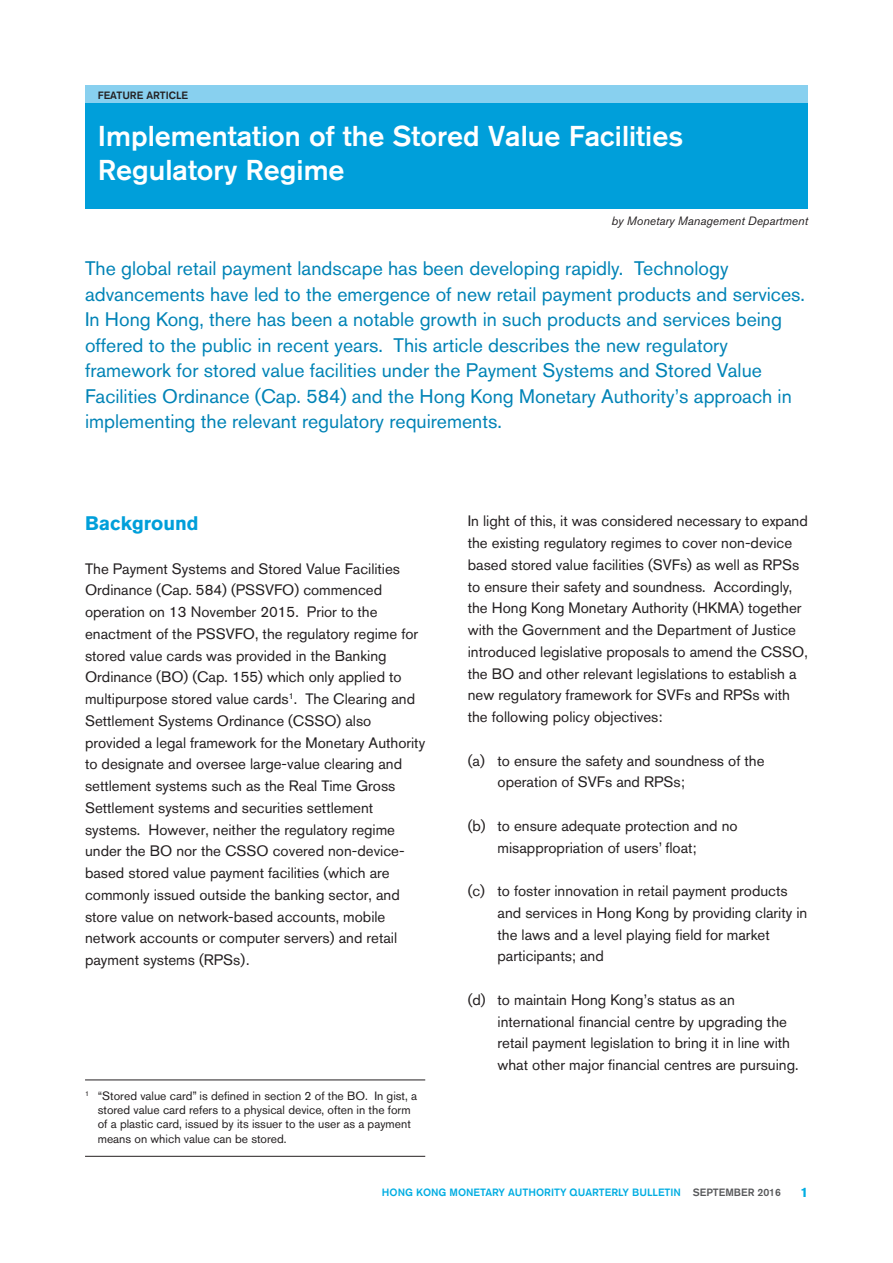
<style>
.page{position:relative;width:893px;height:1263px;background:#fff}
.page>*{position:absolute;margin:0;border:0;box-sizing:border-box;transform-origin:0 0}
.t1{font:500 28.5px/34.5px "Akzidenz Grotesk BQ";color:#fff}
.t2{font:19.5px/25.5px "Akzidenz Grotesk BQ";color:#0083b6}
.t3{font:700 19.5px "Akzidenz Grotesk BQ";color:#009fda}
.t4{font:15px/21.8px "Akzidenz Grotesk BQ";color:#231f20}
.t5{font:700 13.5px "Akzidenz Grotesk BQ";color:#00ade2}
.t6{font:12px/14.2px "Akzidenz Grotesk BQ";color:#231f20}
.t7{font:italic 12px "Akzidenz Grotesk BQ";color:#231f20}
.t8{font:500 10.5px "Akzidenz Grotesk BQ";color:#00ade2}
.t9{font:500 10.5px "Akzidenz Grotesk BQ";color:#231f20}
.t10{font:500 10.5px "Akzidenz Grotesk BQ";color:#57585a}
.s1{color:#00ade2}
</style>
<div class="page">
<div style="left:85px;top:85px;width:723px;height:123px;background:#009fda"></div>
<div style="left:85px;top:85px;width:723px;height:17px;background:#88d0ef"></div>
<hr style="left:85px;top:1156px;width:340px;height:1px;background:#231f20">
<hr style="left:85px;top:1079px;width:340px;height:1px;background:#231f20">
<p class="t9" style="left:98px;top:89px;width:92px">FEATURE ARTICLE</p>
<h1 class="t1" style="left:98px;top:118px;width:587px">Implementation of the Stored Value Facilities<br>Regulatory Regime</h1>
<p class="t7" style="left:611px;top:214px;width:198px">by Monetary Management Department</p>
<p class="t2" style="left:85px;top:255px;width:721px">The global retail payment landscape has been developing rapidly. Technology advancements have led to the emergence of new retail payment products and services.<br>In Hong Kong, there has been a notable growth in such products and services being offered to the public in recent years. This article describes the new regulatory framework for stored value facilities under the Payment Systems and Stored Value Facilities Ordinance (Cap. 584) and the Hong Kong Monetary Authority’s approach in implementing the relevant regulatory requirements.</p>
<h2 class="t3" style="left:85px;top:512px;width:115px">Background</h2>
<p class="t4" style="left:85px;top:557px;width:342px">The Payment Systems and Stored Value Facilities Ordinance (Cap. 584) (PSSVFO) commenced operation on 13 November 2015. Prior to the enactment of the PSSVFO, the regulatory regime for stored value cards was provided in the Banking Ordinance (BO) (Cap. 155) which only applied to multipurpose stored value cards<sup>1</sup>. The Clearing and Settlement Systems Ordinance (CSSO) also provided a legal framework for the Monetary Authority to designate and oversee large-value clearing and settlement systems such as the Real Time Gross Settlement systems and securities settlement systems. However, neither the regulatory regime under the BO nor the CSSO covered non-device&shy;based stored value payment facilities (which are commonly issued outside the banking sector, and store value on network-based accounts, mobile network accounts or computer servers) and retail payment systems (RPSs).</p>
<p class="t6" style="left:98px;top:1088px;width:321px;text-indent:-13px"><sup>1</sup> “Stored value card” is defined in section 2 of the BO. In gist, a stored value card refers to a physical device, often in the form of a plastic card, issued by its issuer to the user as a payment means on which value can be stored.</p>
<p class="t4" style="left:468px;top:510px;width:342px">In light of this, it was considered necessary to expand the existing regulatory regimes to cover non-device based stored value facilities (SVFs) as well as RPSs to ensure their safety and soundness. Accordingly, the Hong Kong Monetary Authority (HKMA) together with the Government and the Department of Justice introduced legislative proposals to amend the CSSO, the BO and other relevant legislations to establish a new regulatory framework for SVFs and RPSs with the following policy objectives:</p>
<p class="t4" style="left:498px;top:749px;width:268px;text-indent:-30px">(a) to ensure the safety and soundness of the operation of SVFs and RPSs;</p>
<p class="t4" style="left:498px;top:815px;width:242px;text-indent:-30px">(b) to ensure adequate protection and no misappropriation of users’ float;</p>
<p class="t4" style="left:498px;top:880px;width:311px;text-indent:-30px">(c) to foster innovation in retail payment products and services in Hong Kong by providing clarity in the laws and a level playing field for market participants; and</p>
<p class="t4" style="left:498px;top:989px;width:303px;text-indent:-30px">(d) to maintain Hong Kong’s status as an international financial centre by upgrading the retail payment legislation to bring it in line with what other major financial centres are pursuing.</p>
<p class="t8" style="left:382px;top:1185px;width:99px">Hong Kong monetar</p>
<p class="t8" style="left:499px;top:1185px;width:18px">y auth</p>
<p class="t8" style="left:536px;top:1185px;width:49px">ority Quarterl</p>
<p class="t8" style="left:623px;top:1185px;width:24px">y Bulleti</p>
<p class="t10" style="left:673px;top:1185px;width:68px"><span class="s1">n</span> September</p>
<p class="t10" style="left:757px;top:1185px;width:25px">2016</p>
<p class="t5" style="left:800px;top:1184px;width:9px">1</p>
</div>
